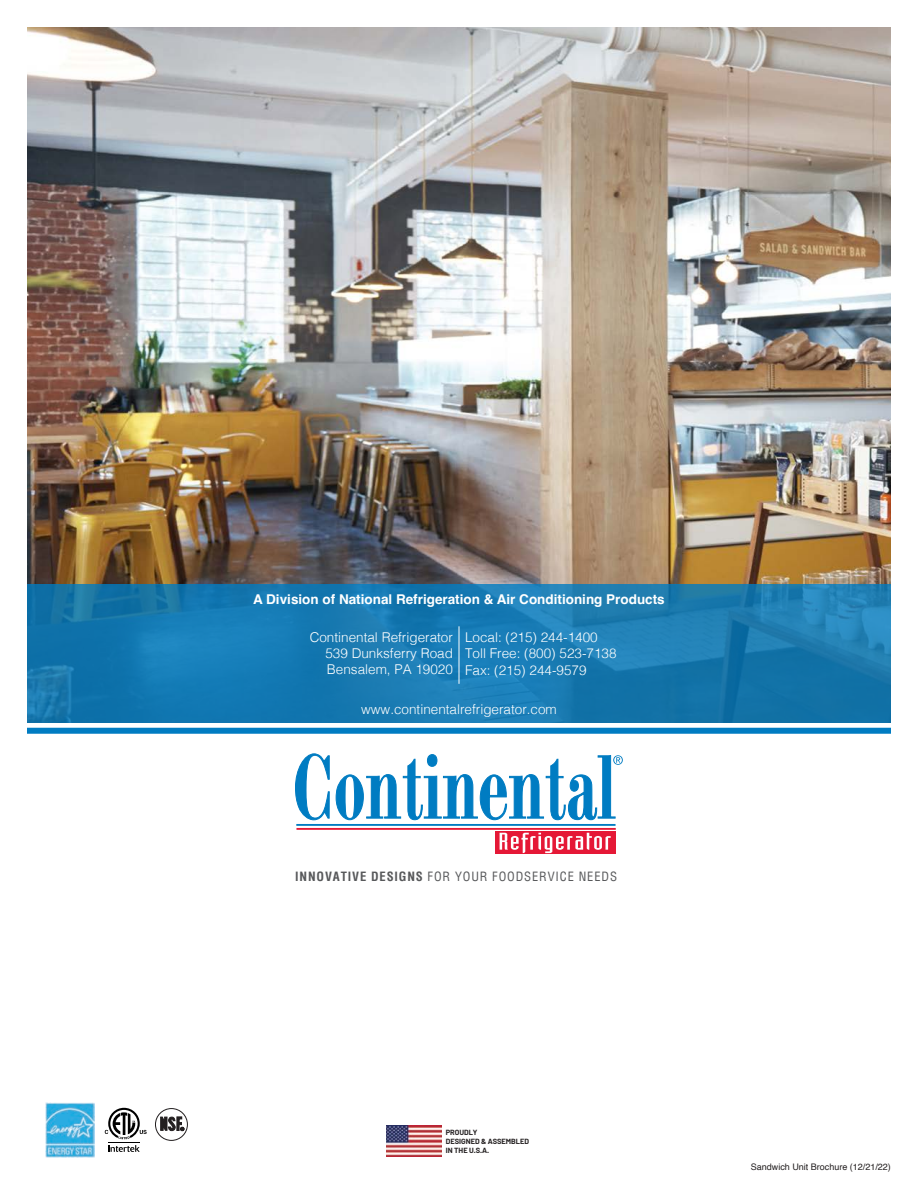
<style>
.page{position:relative;width:918px;height:1188px;background:#fff}
.page>*{position:absolute;margin:0;border:0;box-sizing:border-box;transform-origin:0 0}
.t1{font:300 13.5px "Helvetica";color:#fff}
.t2{font:700 13.5px "Helvetica";color:#fff}
.t3{font:condensed 12.45px "Helvetica";letter-spacing:.07em;color:#57585a}
.t4{font:9px "Helvetica";color:#231f20}
.t5{font:700 7.5px "Barlow";color:#231f20}
.t6{font:4.95px "Helvetica";color:#231f20}
.s1{font-weight:700}
</style>
<div class="page">
<img style="left:27px;top:27px;width:864px;height:557px">
<svg style="left:27px;top:584px;width:864px;height:138px;background:#1779b0"></svg>
<hr style="left:459px;top:626px;width:1px;height:58px;background:#fff">
<div style="left:27px;top:728px;width:864px;height:6px;background:#007cc2"></div>
<hr style="left:296px;top:824px;width:320px;height:2px;background:#007cc2">
<hr style="left:296px;top:828px;width:320px;height:2px;background:#e51836">
<div style="left:495px;top:831px;width:121px;height:23px;background:#e51836"></div>
<svg style="left:500px;top:833px;width:111px;height:20px"></svg>
<svg style="left:295px;top:754px;width:328px;height:66px"></svg>
<img style="left:45px;top:1103px;width:49px;height:54px">
<svg style="left:108px;top:1145px;width:32px;height:7px"></svg>
<hr style="left:108px;top:1142px;width:32px;height:1px;background:#000">
<svg style="left:105px;top:1108px;width:42px;height:31px"></svg>
<svg style="left:160px;top:1117px;width:22px;height:14px"></svg>
<div style="left:155px;top:1108px;width:33px;height:33px;border:1px solid #231f20;border-radius:50%"></div>
<img style="left:386px;top:1125px;width:56px;height:31px">
<p class="t2" style="left:253px;top:591px;width:413px">A Division of National Refrigeration &amp; Air Conditioning Products</p>
<p class="t1" style="left:310px;top:626px;width:145px">Continental Refrigerator</p>
<p class="t1" style="left:325px;top:642px;width:129px">539 Dunksferry Road</p>
<p class="t1" style="left:327px;top:658px;width:128px">Bensalem, PA 19020</p>
<p class="t1" style="left:465px;top:626px;width:134px">Local: (215) 244-1400</p>
<p class="t1" style="left:465px;top:642px;width:153px">Toll Free: (800) 523-7138</p>
<p class="t1" style="left:465px;top:658px;width:123px">Fax: (215) 244-9579</p>
<p class="t1" style="left:361px;top:698px;width:197px">www.continentalrefrigerator.com</p>
<p class="t3" style="left:295px;top:869px;width:323px"><span class="s1">INNOVATIVE DESIGNS</span> FOR YOUR FOODSERVICE NEEDS</p>
<p class="t6" style="left:180px;top:1125px;width:5px">®</p>
<p class="t5" style="left:446px;top:1127px;width:33px">PROUDLY</p>
<p class="t5" style="left:446px;top:1136px;width:85px">DESIGNED &amp; ASSEMBLED</p>
<p class="t5" style="left:446px;top:1145px;width:45px">IN THE U.S.A.</p>
<p class="t4" style="left:751px;top:1160px;width:142px">Sandwich Unit Brochure (12/21/22)</p>
</div>
